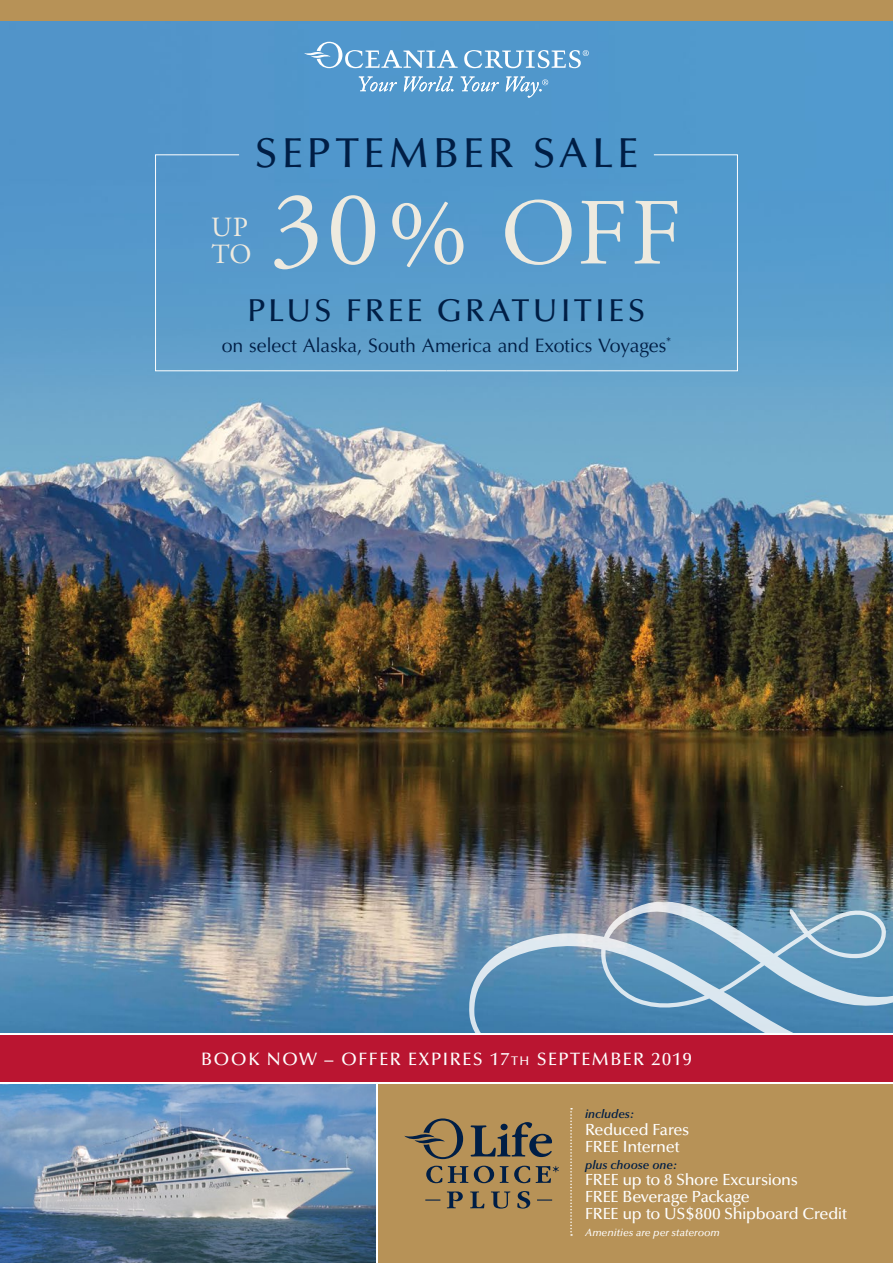
<style>
.page{position:relative;width:893px;height:1263px;background:#fff}
.page>*{position:absolute;margin:0;border:0;box-sizing:border-box;transform-origin:0 0}
.t1{font:94.5px "Adobe Garamond";color:#eeeadf}
.t2{font:500 42px "Optima";letter-spacing:.105em;color:#001e45}
.t3{font:500 31.8px "Optima";letter-spacing:.1em;color:#001e45}
.t4{font:27.75px/27.2px "Adobe Garamond";color:#eeeadf}
.t5{font:19.5px "Optima";letter-spacing:-.005em;color:#001e45}
.t6{font:500 18px "Optima";letter-spacing:.08em;color:#fff}
.t7{font:500 16.2px/17px "Optima";letter-spacing:-.025em;color:#fff}
.t8{font:italic 600 12.15px "Optima";letter-spacing:-.005em;color:#001e45}
.t9{font:italic 500 10.5px "Optima";color:#fff}
.s1{font-size:106.5px}
.s2{font-size:12.6px}
</style>
<div class="page">
<img style="left:0;top:1084px;width:376px;height:179px">
<img style="left:0;top:20px;width:893px;height:1012px">
<img style="left:466px;top:883px;width:427px;height:150px">
<div style="left:0;top:1035px;width:893px;height:47px;background:#ba1531"></div>
<div style="left:0;top:0;width:893px;height:20px;background:#b79257"></div>
<svg style="left:304px;top:42px;width:154px;height:26px;background:#72abd6"></svg>
<svg style="left:359px;top:77px;width:38px;height:14px"></svg>
<svg style="left:404px;top:76px;width:49px;height:16px"></svg>
<svg style="left:461px;top:77px;width:38px;height:14px"></svg>
<svg style="left:506px;top:77px;width:42px;height:21px"></svg>
<svg style="left:464px;top:50px;width:125px;height:18px"></svg>
<svg style="left:155px;top:154px;width:291px;height:218px;background:#5a9ccb"></svg>
<svg style="left:446px;top:154px;width:292px;height:218px;background:#589dcc"></svg>
<div style="left:378px;top:1084px;width:515px;height:179px;background:#b79257"></div>
<svg style="left:570px;top:1108px;width:2px;height:128px"></svg>
<svg style="left:471px;top:1122px;width:81px;height:35px"></svg>
<svg style="left:404px;top:1118px;width:59px;height:41px"></svg>
<svg style="left:426px;top:1166px;width:133px;height:17px"></svg>
<svg style="left:447px;top:1191px;width:83px;height:17px"></svg>
<svg style="left:537px;top:1199px;width:15px;height:1px"></svg>
<svg style="left:425px;top:1199px;width:15px;height:1px"></svg>
<h2 class="t2" style="left:255px;top:130px;width:385px">SEPTEMBER SALE</h2>
<h1 class="t1" style="left:270px;top:183px;width:413px"><span class="s1">30</span>% OFF</h1>
<h3 class="t3" style="left:247px;top:292px;width:399px">PLUS FREE GRATUITIES</h3>
<p class="t5" style="left:222px;top:334px;width:451px">on select Alaska, South America and Exotics Voyages<sup>*</sup></p>
<h3 class="t4" style="left:211px;top:214px;width:42px">up to</h3>
<p class="t6" style="left:201px;top:1049px;width:492px">BOOK NOW – OFFER EXPIRES 17<span class="s2">th</span> SEPTEMBER 2019</p>
<p class="t8" style="left:585px;top:1106px;width:50px">includes:</p>
<p class="t7" style="left:585px;top:1121px;width:106px">Reduced Fares<br>FREE Internet</p>
<p class="t8" style="left:585px;top:1157px;width:93px">plus choose one:</p>
<p class="t7" style="left:585px;top:1172px;width:264px">FREE up to 8 Shore Excursions<br>FREE Beverage Package<br>FREE up to US$800 Shipboard Credit</p>
<p class="t9" style="left:585px;top:1226px;width:136px">Amenities are per stateroom</p>
</div>
